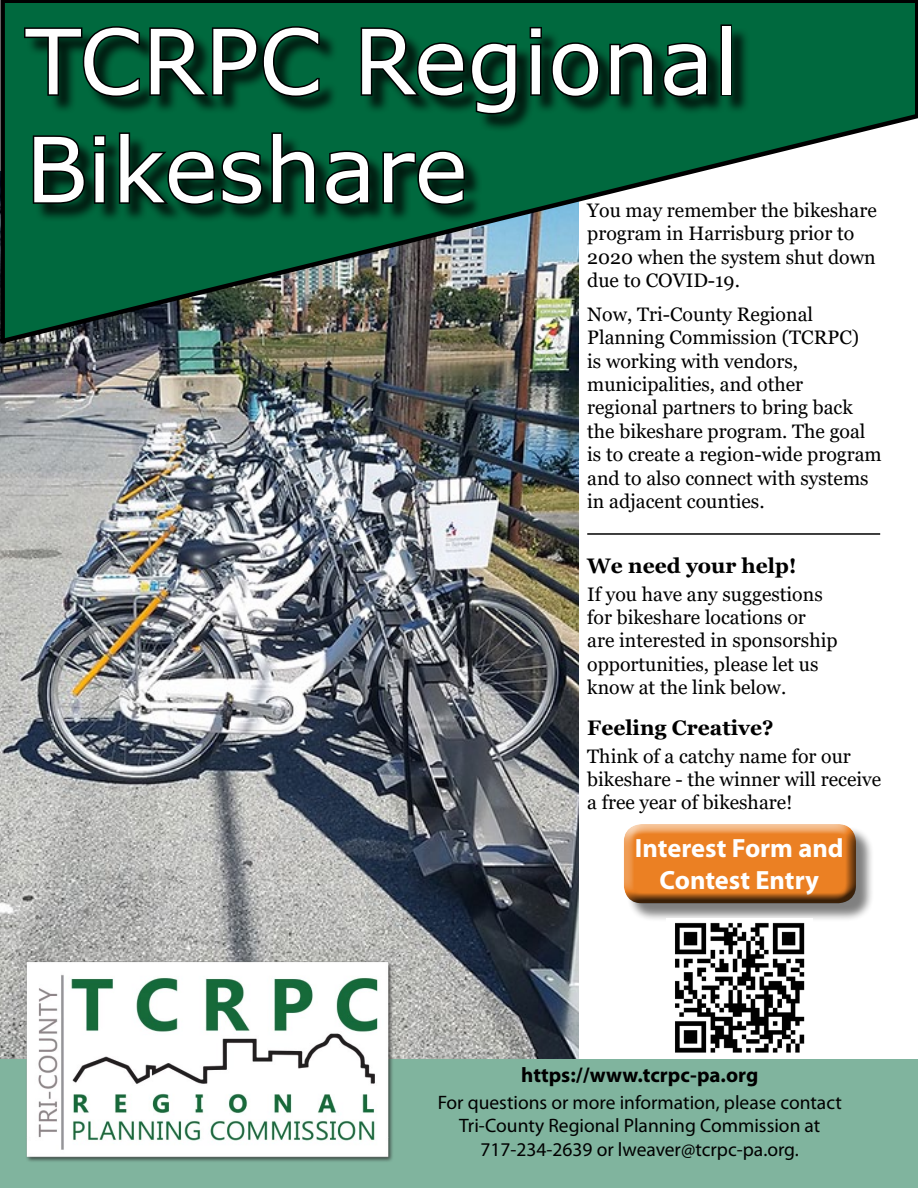
<style>
.page{position:relative;width:918px;height:1188px;background:#fff}
.page>*{position:absolute;margin:0;border:0;box-sizing:border-box;transform-origin:0 0}
.t1{font:90px/108px "Verdana";color:#fff}
.t2{font:700 26.4px/31.8px "Myriad Pro";color:#fff;text-align:center}
.t3{font:700 21px "Georgia";color:#000}
.t4{font:700 21px "Myriad Pro";color:#000}
.t5{font:19.5px/23.4px "Georgia";color:#000}
.t6{font:19.5px/23.4px "Myriad Pro";color:#000;text-align:center}
</style>
<div class="page">
<div style="left:0;top:1059px;width:918px;height:129px;background:#80b49e"></div>
<img style="left:0;top:346px;width:578px;height:712px">
<div style="left:626px;top:826px;width:249px;height:96px;background:#000;opacity:.5"></div>
<div style="left:613px;top:821px;width:249px;height:81px;background:#fff;opacity:.75"></div>
<div style="left:618px;top:825px;width:249px;height:78px;background:#000;opacity:.75"></div>
<img style="left:0;top:0;width:918px;height:346px">
<img style="left:22px;top:959px;width:372px;height:203px">
<div style="left:26px;top:27px;width:724px;height:197px;background:#000;opacity:.75"></div>
<svg style="left:22px;top:24px;width:120px;height:75px;background:#004528"></svg>
<svg style="left:148px;top:24px;width:173px;height:75px;background:#003c23"></svg>
<svg style="left:359px;top:26px;width:159px;height:90px;background:#003e24"></svg>
<svg style="left:528px;top:25px;width:15px;height:72px"></svg>
<svg style="left:550px;top:41px;width:51px;height:58px;background:#003821"></svg>
<svg style="left:608px;top:41px;width:47px;height:56px;background:#00351f"></svg>
<svg style="left:661px;top:41px;width:48px;height:58px;background:#00321d"></svg>
<div style="left:720px;top:24px;width:12px;height:72px;border:3px solid #000101"></div>
<svg style="left:31px;top:133px;width:76px;height:72px;background:#00321e"></svg>
<svg style="left:117px;top:131px;width:147px;height:76px;background:#003e24"></svg>
<svg style="left:270px;top:131px;width:47px;height:74px;background:#003b22"></svg>
<svg style="left:323px;top:149px;width:48px;height:58px;background:#00321d"></svg>
<svg style="left:381px;top:149px;width:85px;height:57px;background:#00351f"></svg>
<img style="left:667px;top:919px;width:146px;height:134px">
<hr style="left:587px;top:533px;width:293px;height:2px;background:#000">
<h1 class="t1" style="left:26px;top:7px;width:714px">TCRPC Regional<br>Bikeshare</h1>
<p class="t5" style="left:587px;top:199px;width:291px">You may remember the bikeshare program in Harrisburg prior to<br>2020 when the system shut down due to COVID-19.</p>
<p class="t5" style="left:587px;top:303px;width:296px">Now, Tri-County Regional<br>Planning Commission (TCRPC)<br>is working with vendors, municipalities, and other<br>regional partners to bring back the bikeshare program. The goal is to create a region-wide program and to also connect with systems in adjacent counties.</p>
<p class="t3" style="left:587px;top:552px;width:211px">We need your help!</p>
<p class="t5" style="left:587px;top:583px;width:252px">If you have any suggestions for bikeshare locations or are interested in sponsorship opportunities, please let us know at the link below.</p>
<p class="t3" style="left:587px;top:714px;width:188px">Feeling Creative?</p>
<p class="t5" style="left:587px;top:745px;width:296px">Think of a catchy name for our bikeshare - the winner will receive a free year of bikeshare!</p>
<h2 class="t2" style="left:635px;top:831px;width:210px">Interest Form and<br>Contest Entry</h2>
<p class="t4" style="left:521px;top:1062px;width:239px">https://www.tcrpc-pa.org</p>
<p class="t6" style="left:438px;top:1090px;width:406px">For questions or more information, please contact<br>Tri-County Regional Planning Commission at<br>717-234-2639 or lweaver@tcrpc-pa.org.</p>
</div>
